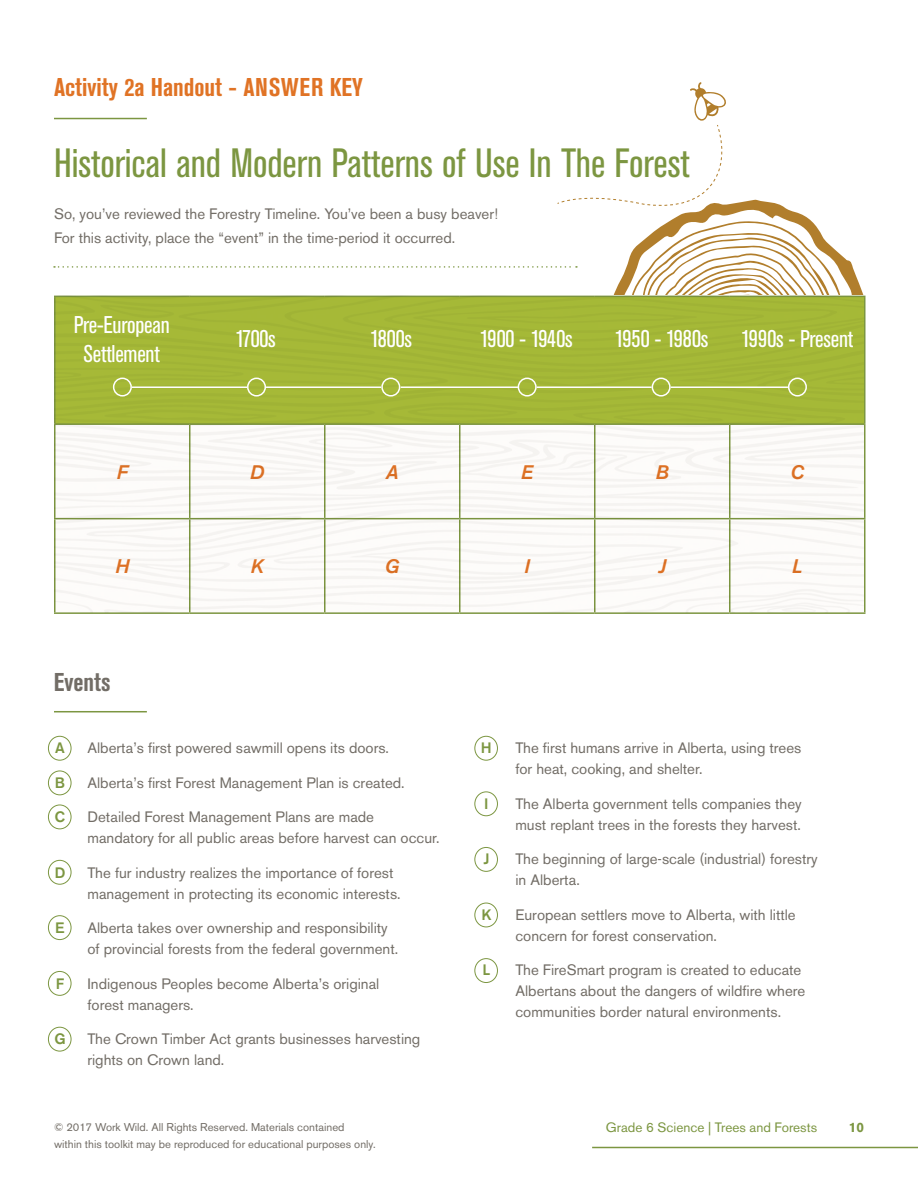
<style>
.page{position:relative;width:918px;height:1188px;background:#fff}
.page>*{position:absolute;margin:0;border:0;box-sizing:border-box;transform-origin:0 0}
.t1{font:condensed 40.5px "Akzidenz Grotesk BE";color:#7c9641}
.t2{font:700 condensed 25.5px "Akzidenz Grotesk BE";color:#e07325}
.t3{font:700 condensed 25.5px "Akzidenz Grotesk BE";color:#726d66}
.t4{font:condensed 24px/28.8px "Akzidenz Grotesk BE";letter-spacing:-.01em;color:#fff;text-align:center}
.t5{font:condensed 24px "Akzidenz Grotesk BE";letter-spacing:.01em;color:#fff}
.t6{font:italic 500 19.5px "Akzidenz Grotesk BE";color:#e07325}
.t7{font:15px/21px "Akzidenz Grotesk BE";color:#726d66}
.t8{font:500 15px "Akzidenz Grotesk BE";color:#7c9641}
.t9{font:13.5px "Akzidenz Grotesk BE";color:#7c9641}
.t10{font:700 13.5px "Akzidenz Grotesk BE";color:#7c9641}
.t11{font:11.25px "Akzidenz Grotesk BE";color:#726d66}
</style>
<div class="page">
<svg style="left:606px;top:200px;width:258px;height:96px"></svg>
<svg style="left:627px;top:221px;width:217px;height:75px"></svg>
<svg style="left:642px;top:232px;width:194px;height:64px"></svg>
<hr style="left:54px;top:118px;width:93px;height:1px;background:#7c9641">
<hr style="left:54px;top:711px;width:93px;height:1px;background:#7c9641">
<div style="left:56px;top:297px;width:808px;height:126px;background:#a5b937"></div>
<hr style="left:54px;top:423px;width:136px;height:2px;background:#7c9641">
<hr style="left:190px;top:423px;width:135px;height:2px;background:#7c9641">
<hr style="left:325px;top:423px;width:135px;height:2px;background:#7c9641">
<hr style="left:460px;top:423px;width:135px;height:2px;background:#7c9641">
<hr style="left:595px;top:423px;width:135px;height:2px;background:#7c9641">
<hr style="left:730px;top:423px;width:136px;height:2px;background:#7c9641">
<hr style="left:54px;top:518px;width:136px;height:1px;background:#7c9641">
<hr style="left:190px;top:518px;width:135px;height:1px;background:#7c9641">
<hr style="left:325px;top:518px;width:135px;height:1px;background:#7c9641">
<hr style="left:460px;top:518px;width:135px;height:1px;background:#7c9641">
<hr style="left:595px;top:518px;width:135px;height:1px;background:#7c9641">
<hr style="left:730px;top:518px;width:136px;height:1px;background:#7c9641">
<hr style="left:54px;top:612px;width:136px;height:2px;background:#7c9641">
<hr style="left:190px;top:612px;width:135px;height:2px;background:#7c9641">
<hr style="left:325px;top:612px;width:135px;height:2px;background:#7c9641">
<hr style="left:460px;top:612px;width:135px;height:2px;background:#7c9641">
<hr style="left:595px;top:612px;width:135px;height:2px;background:#7c9641">
<hr style="left:730px;top:612px;width:136px;height:2px;background:#7c9641">
<hr style="left:54px;top:425px;width:2px;height:93px;background:#7c9641">
<hr style="left:54px;top:519px;width:2px;height:93px;background:#7c9641">
<hr style="left:189px;top:425px;width:1px;height:93px;background:#7c9641">
<hr style="left:189px;top:519px;width:1px;height:93px;background:#7c9641">
<hr style="left:324px;top:425px;width:2px;height:93px;background:#7c9641">
<hr style="left:324px;top:519px;width:2px;height:93px;background:#7c9641">
<hr style="left:459px;top:425px;width:1px;height:93px;background:#7c9641">
<hr style="left:459px;top:519px;width:1px;height:93px;background:#7c9641">
<hr style="left:594px;top:425px;width:2px;height:93px;background:#7c9641">
<hr style="left:729px;top:425px;width:1px;height:93px;background:#7c9641">
<hr style="left:864px;top:425px;width:2px;height:93px;background:#7c9641">
<hr style="left:594px;top:519px;width:2px;height:93px;background:#7c9641">
<hr style="left:729px;top:519px;width:1px;height:93px;background:#7c9641">
<hr style="left:864px;top:519px;width:2px;height:93px;background:#7c9641">
<hr style="left:54px;top:297px;width:2px;height:126px;background:#7c9641">
<hr style="left:864px;top:297px;width:2px;height:126px;background:#7c9641">
<hr style="left:54px;top:296px;width:136px;height:1px;background:#7c9641">
<hr style="left:190px;top:296px;width:135px;height:1px;background:#7c9641">
<hr style="left:325px;top:296px;width:135px;height:1px;background:#7c9641">
<hr style="left:460px;top:296px;width:135px;height:1px;background:#7c9641">
<hr style="left:595px;top:296px;width:135px;height:1px;background:#7c9641">
<hr style="left:730px;top:296px;width:136px;height:1px;background:#7c9641">
<hr style="left:132px;top:386px;width:115px;height:2px;background:#fff">
<hr style="left:266px;top:386px;width:115px;height:2px;background:#fff">
<hr style="left:401px;top:386px;width:117px;height:2px;background:#fff">
<hr style="left:537px;top:386px;width:115px;height:2px;background:#fff">
<hr style="left:671px;top:386px;width:117px;height:2px;background:#fff">
<div style="left:381px;top:378px;width:19px;height:19px;border:2px solid #fff;border-radius:50%"></div>
<div style="left:518px;top:378px;width:19px;height:19px;border:2px solid #fff;border-radius:50%"></div>
<div style="left:652px;top:378px;width:19px;height:19px;border:2px solid #fff;border-radius:50%"></div>
<div style="left:788px;top:378px;width:19px;height:19px;border:2px solid #fff;border-radius:50%"></div>
<div style="left:247px;top:378px;width:19px;height:19px;border:2px solid #fff;border-radius:50%"></div>
<div style="left:113px;top:378px;width:19px;height:19px;border:2px solid #fff;border-radius:50%"></div>
<div style="left:48px;top:736px;width:23px;height:25px;border:1px solid #7c9641;border-radius:50%"></div>
<div style="left:474px;top:736px;width:24px;height:25px;border:1px solid #7c9641;border-radius:50%"></div>
<div style="left:474px;top:791px;width:24px;height:25px;border:1px solid #7c9641;border-radius:50%"></div>
<div style="left:474px;top:847px;width:24px;height:25px;border:1px solid #7c9641;border-radius:50%"></div>
<div style="left:474px;top:903px;width:24px;height:24px;border:1px solid #7c9641;border-radius:50%"></div>
<div style="left:474px;top:958px;width:24px;height:25px;border:1px solid #7c9641;border-radius:50%"></div>
<div style="left:48px;top:771px;width:23px;height:24px;border:1px solid #7c9641;border-radius:50%"></div>
<div style="left:48px;top:805px;width:23px;height:24px;border:1px solid #7c9641;border-radius:50%"></div>
<div style="left:48px;top:860px;width:23px;height:25px;border:1px solid #7c9641;border-radius:50%"></div>
<div style="left:48px;top:915px;width:23px;height:25px;border:1px solid #7c9641;border-radius:50%"></div>
<div style="left:48px;top:971px;width:23px;height:25px;border:1px solid #7c9641;border-radius:50%"></div>
<div style="left:48px;top:1027px;width:23px;height:24px;border:1px solid #7c9641;border-radius:50%"></div>
<svg style="left:557px;top:82px;width:174px;height:130px"></svg>
<svg style="left:54px;top:266px;width:523px;height:2px"></svg>
<hr style="left:592px;top:1147px;width:326px;height:1px;background:#7c9641">
<h2 class="t2" style="left:54px;top:72px;width:310px">Activity 2a Handout - ANSWER KEY</h2>
<h1 class="t1" style="left:54px;top:140px;width:637px">Historical and Modern Patterns of Use In The Forest</h1>
<p class="t7" style="left:54px;top:201px;width:446px;line-height:24px">So, you’ve reviewed the Forestry Timeline. You’ve been a busy beaver!<br>For this activity, place the “event” in the time-period it occurred.</p>
<h3 class="t4" style="left:74px;top:311px;width:97px">Pre-European<br>Settlement</h3>
<h3 class="t4" style="left:236px;top:324px;width:41px">1700s</h3>
<h3 class="t4" style="left:370px;top:324px;width:43px">1800s</h3>
<h3 class="t4" style="left:480px;top:324px;width:94px">1900 - 1940s</h3>
<h3 class="t5" style="left:615px;top:325px;width:95px">1950 - 1980s</h3>
<h3 class="t4" style="left:742px;top:324px;width:113px">1990s - Present</h3>
<h3 class="t6" style="left:117px;top:461px;width:12px">F</h3>
<h3 class="t6" style="left:250px;top:461px;width:16px">D</h3>
<h3 class="t6" style="left:386px;top:461px;width:14px">A</h3>
<h3 class="t6" style="left:521px;top:461px;width:14px">E</h3>
<h3 class="t6" style="left:656px;top:461px;width:15px">B</h3>
<h3 class="t6" style="left:791px;top:461px;width:15px">C</h3>
<h3 class="t6" style="left:115px;top:555px;width:15px">H</h3>
<h3 class="t6" style="left:251px;top:555px;width:14px">K</h3>
<h3 class="t6" style="left:385px;top:555px;width:16px">G</h3>
<h3 class="t6" style="left:525px;top:555px;width:7px">I</h3>
<h3 class="t6" style="left:658px;top:555px;width:9px">J</h3>
<h3 class="t6" style="left:792px;top:555px;width:12px">L</h3>
<h2 class="t3" style="left:54px;top:667px;width:58px">Events</h2>
<p class="t8" style="left:55px;top:739px;width:11px">A</p>
<p class="t8" style="left:55px;top:773px;width:12px">B</p>
<p class="t8" style="left:55px;top:808px;width:12px">C</p>
<p class="t8" style="left:55px;top:863px;width:12px">D</p>
<p class="t8" style="left:55px;top:919px;width:11px">E</p>
<p class="t8" style="left:56px;top:974px;width:10px">F</p>
<p class="t8" style="left:54px;top:1030px;width:13px">G</p>
<p class="t7" style="left:87px;top:738px;width:303px">Alberta’s first powered sawmill opens its doors.</p>
<p class="t7" style="left:87px;top:772px;width:319px">Alberta’s first Forest Management Plan is created.</p>
<p class="t7" style="left:87px;top:807px;width:354px">Detailed Forest Management Plans are made mandatory for all public areas before harvest can occur.</p>
<p class="t7" style="left:87px;top:862px;width:315px">The fur industry realizes the importance of forest management in protecting its economic interests.</p>
<p class="t7" style="left:87px;top:918px;width:312px">Alberta takes over ownership and responsibility of provincial forests from the federal government.</p>
<p class="t7" style="left:87px;top:973px;width:293px">Indigenous Peoples become Alberta’s original forest managers.</p>
<p class="t7" style="left:87px;top:1029px;width:334px">The Crown Timber Act grants businesses harvesting rights on Crown land.</p>
<p class="t8" style="left:481px;top:739px;width:12px">H</p>
<p class="t8" style="left:484px;top:794px;width:6px">I</p>
<p class="t8" style="left:483px;top:850px;width:7px">J</p>
<p class="t8" style="left:481px;top:905px;width:12px">K</p>
<p class="t8" style="left:483px;top:961px;width:9px">L</p>
<p class="t7" style="left:515px;top:738px;width:288px">The first humans arrive in Alberta, using trees for heat, cooking, and shelter.</p>
<p class="t7" style="left:515px;top:793px;width:288px">The Alberta government tells companies they must replant trees in the forests they harvest.</p>
<p class="t7" style="left:515px;top:849px;width:304px">The beginning of large-scale (industrial) forestry in Alberta.</p>
<p class="t7" style="left:515px;top:904px;width:282px">European settlers move to Alberta, with little concern for forest conservation.</p>
<p class="t7" style="left:515px;top:960px;width:292px">The FireSmart program is created to educate<br>Albertans about the dangers of wildfire where communities border natural environments.</p>
<p class="t11" style="left:54px;top:1120px;width:292px">© 2017 Work Wild. All Rights Reserved. Materials contained</p>
<p class="t9" style="left:606px;top:1120px;width:213px">Grade 6 Science | Trees and Forests</p>
<p class="t10" style="left:849px;top:1120px;width:17px">10</p>
<p class="t11" style="left:54px;top:1137px;width:323px">within this toolkit may be reproduced for educational purposes only.</p>
</div>
